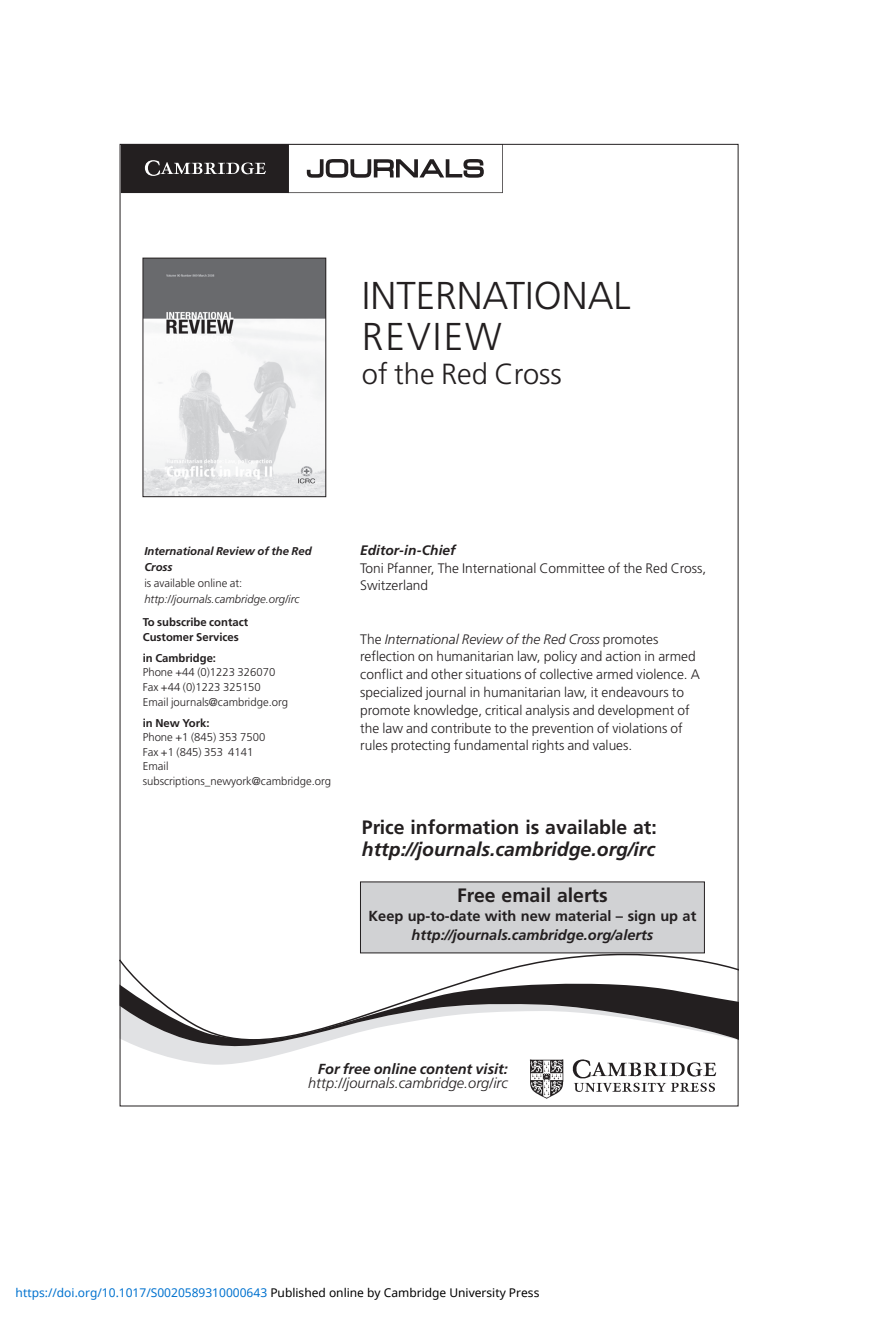
<style>
.page{position:relative;width:884px;height:1326px;background:#fff}
.page>*{position:absolute;margin:0;border:0;box-sizing:border-box;transform-origin:0 0}
.t1{font:300 38.8px/40.4px "Frutiger";color:#231f20}
.t2{font:300 29px "Frutiger";color:#231f20}
.t3{font:700 19.4px "Frutiger";color:#231f20}
.t4{font:italic 700 19.4px "Frutiger";color:#231f20}
.t5{font:italic 700 14.6px "Frutiger";color:#231f20}
.t6{font:700 14.6px "Frutiger";color:#231f20}
.t7{font:italic 300 14.6px "Frutiger";color:#231f20}
.t8{font:300 13.8px/17.8px "Frutiger";color:#231f20}
.t9{font:italic 700 13.8px "Frutiger";color:#231f20}
.t10{font:12px "Noto Sans";color:#0172cf}
.t11{font:300 11.4px/14.6px "Frutiger";color:#231f20}
.t12{font:700 11.4px/14.6px "Frutiger";color:#231f20}
.t13{font:italic 300 11.4px "Frutiger";color:#231f20}
.t14{font:italic 700 11.4px/16.2px "Frutiger";color:#231f20}
.s1{font-style:italic}
.s2{color:#000}
</style>
<div class="page">
<svg style="left:122px;top:146px;width:381px;height:47px"></svg>
<svg style="left:122px;top:954px;width:615px;height:23px"></svg>
<svg style="left:122px;top:977px;width:615px;height:88px"></svg>
<img style="left:529px;top:1059px;width:188px;height:40px">
<img style="left:144px;top:260px;width:180px;height:235px">
<div style="left:142px;top:258px;width:184px;height:239px;border:1px solid #231f20"></div>
<div style="left:361px;top:882px;width:343px;height:71px;background:#d1d2d4"></div>
<h1 class="t1" style="left:362px;top:279px;width:270px">INTERNATIONAL<br>REVIEW</h1>
<h2 class="t2" style="left:362px;top:362px;width:202px">of the Red Cross</h2>
<p class="t14" style="left:144px;top:543px;width:169px">International Review of the Red<br>Cross</p>
<p class="t11" style="left:144px;top:577px;width:100px">is available online at:</p>
<p class="t13" style="left:144px;top:595px;width:157px">http://journals.cambridge.org/irc</p>
<p class="t12" style="left:143px;top:616px;width:107px">To subscribe contact<br>Customer Services</p>
<p class="t12" style="left:143px;top:652px;width:75px">in Cambridge:</p>
<p class="t11" style="left:143px;top:666px;width:147px">Phone +44 (0)1223 326070<br>Fax +44 (0)1223 325150<br>Email journals@cambridge.org</p>
<p class="t12" style="left:143px;top:716px;width:68px">in New York:</p>
<p class="t11" style="left:143px;top:731px;width:190px">Phone +1 (845) 353 7500<br>Fax +1 (845) 353 4141<br>Email subscriptions_newyork@cambridge.org</p>
<p class="t9" style="left:360px;top:544px;width:97px">Editor-in-Chief</p>
<p class="t8" style="left:360px;top:560px;width:348px">Toni Pfanner, The International Committee of the Red Cross,<br>Switzerland</p>
<p class="t8" style="left:360px;top:631px;width:341px">The <span class="s1">International Review of the Red Cross</span> promotes reflection on humanitarian law, policy and action in armed conflict and other situations of collective armed violence. A specialized journal in humanitarian law, it endeavours to promote knowledge, critical analysis and development of the law and contribute to the prevention of violations of rules protecting fundamental rights and values.</p>
<h3 class="t3" style="left:362px;top:819px;width:296px">Price information is available at:</h3>
<h3 class="t4" style="left:362px;top:842px;width:295px">http://journals.cambridge.org/irc</h3>
<h3 class="t3" style="left:457px;top:887px;width:152px">Free email alerts</h3>
<p class="t6" style="left:369px;top:910px;width:329px">Keep up-to-date with new material – sign up at</p>
<p class="t5" style="left:412px;top:929px;width:243px">http://journals.cambridge.org/alerts</p>
<p class="t5" style="left:318px;top:1063px;width:191px">For free online content visit:</p>
<p class="t7" style="left:308px;top:1077px;width:201px">http://journals.cambridge.org/irc</p>
<p class="t10" style="left:16px;top:1285px;width:525px">https://doi.org/10.1017/S0020589310000643 <span class="s2">Published online by Cambridge University Press</span></p>
</div>
